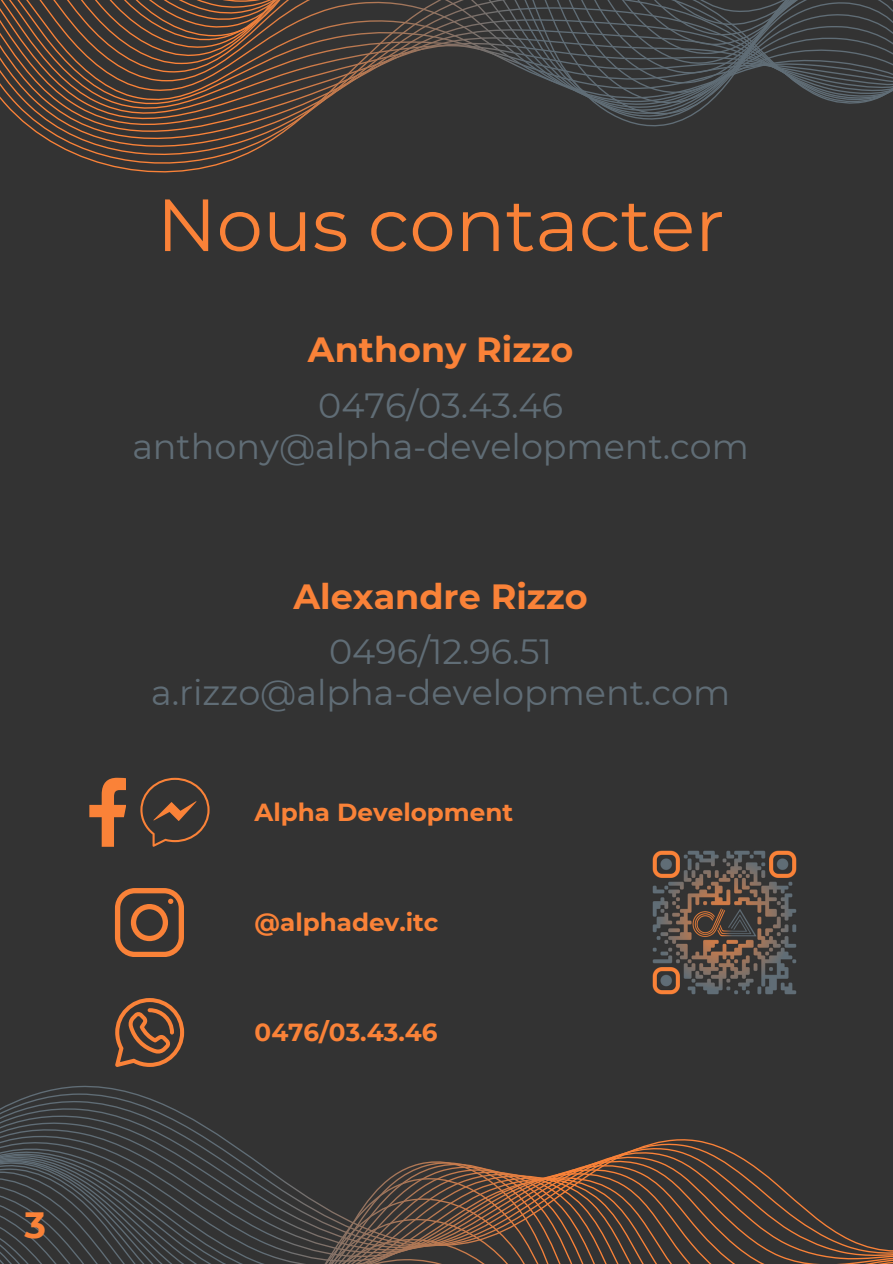
<style>
.page{position:relative;width:893px;height:1264px;background:#fff}
.page>*{position:absolute;margin:0;border:0;box-sizing:border-box;transform-origin:0 0}
.t1{font:73.65px "Montserrat";color:#fa8238}
.t2{font:700 36.45px "Montserrat";color:#fa8238}
.t3{font:34.95px "Montserrat";color:#606d76}
.t4{font:700 34.95px "Montserrat";color:#fa8238}
.t5{font:700 24.6px "Montserrat";color:#fa8238}
</style>
<div class="page">
<div style="left:0;top:0;width:892px;height:1263px;background:#333"></div>
<img style="left:652px;top:850px;width:145px;height:145px">
<svg style="left:115px;top:888px;width:68px;height:68px"></svg>
<svg style="left:115px;top:998px;width:69px;height:68px"></svg>
<svg style="left:89px;top:777px;width:37px;height:69px"></svg>
<svg style="left:140px;top:777px;width:69px;height:69px"></svg>
<svg style="left:0;top:0;width:892px;height:173px"></svg>
<svg style="left:0;top:1137px;width:709px;height:6px"></svg>
<svg style="left:0;top:1151px;width:757px;height:17px"></svg>
<svg style="left:0;top:1168px;width:760px;height:2px"></svg>
<svg style="left:0;top:1170px;width:892px;height:93px"></svg>
<h2 class="t2" style="left:25px;top:1202px;width:23px">3</h2>
<h1 class="t1" style="left:157px;top:180px;width:569px">Nous contacter</h1>
<h3 class="t4" style="left:308px;top:328px;width:267px">Anthony Rizzo</h3>
<h3 class="t3" style="left:318px;top:384px;width:246px">0476/03.43.46</h3>
<h2 class="t3" style="left:132px;top:425px;width:618px">anthony@alpha-development.com</h2>
<p class="t4" style="left:293px;top:575px;width:296px">Alexandre Rizzo</p>
<h3 class="t3" style="left:329px;top:630px;width:224px">0496/12.96.51</h3>
<h3 class="t3" style="left:151px;top:671px;width:580px">a.rizzo@alpha-development.com</h3>
<p class="t5" style="left:254px;top:796px;width:260px">Alpha Development</p>
<p class="t5" style="left:254px;top:907px;width:185px">@alphadev.itc</p>
<p class="t5" style="left:254px;top:1017px;width:184px">0476/03.43.46</p>
</div>
